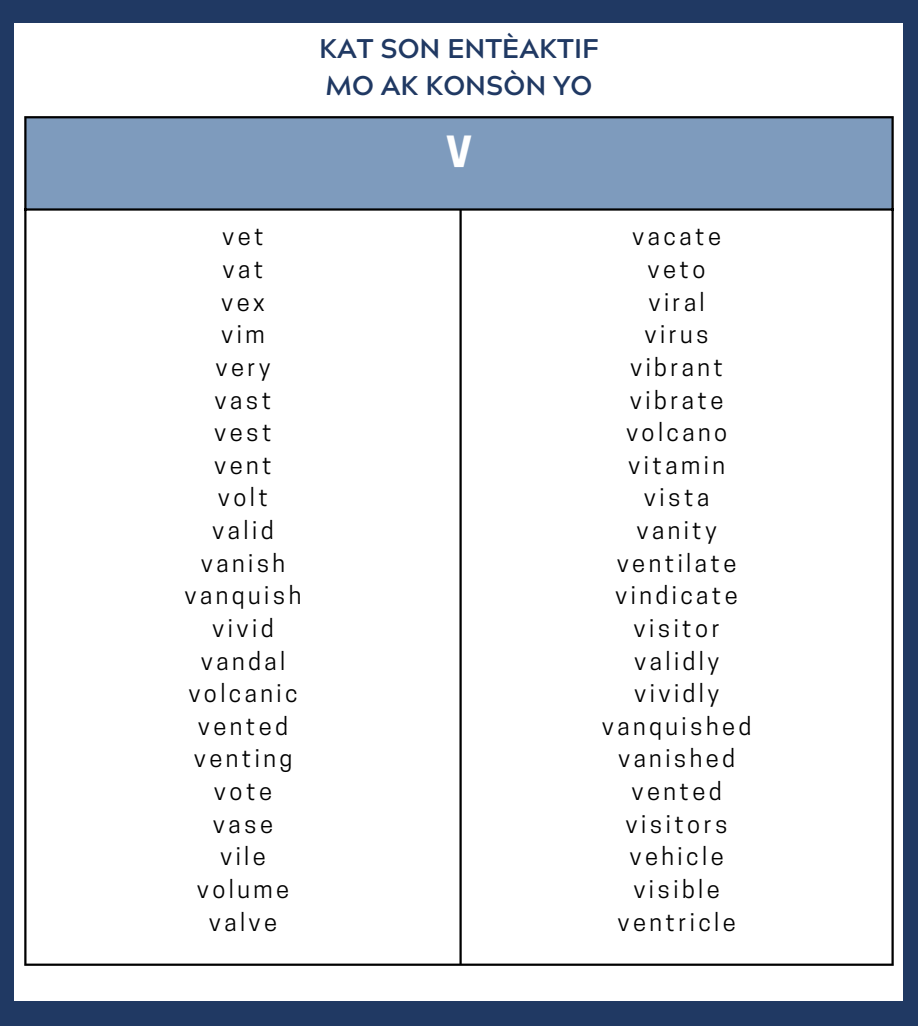
<style>
.page{position:relative;width:918px;height:1026px;background:#203963}
.page>*{position:absolute;margin:0;border:0;box-sizing:border-box;transform-origin:0 0}
.t1{font:700 40.35px "Cooper Hewitt";color:#fff}
.t2{font:700 27px/37.2px "Acherus Grotesque";color:#203963}
.t3{font:23.85px/32.7px "Cooper Hewitt";letter-spacing:.145em;color:#000;text-align:center}
</style>
<div class="page">
<div style="left:15px;top:23px;width:888px;height:978px;background:#fff"></div>
<div style="left:25px;top:117px;width:868px;height:93px;background:#7e9bbd"></div>
<hr style="left:24px;top:118px;width:3px;height:846px;background:#000">
<hr style="left:459px;top:211px;width:3px;height:753px;background:#000">
<hr style="left:891px;top:118px;width:3px;height:846px;background:#000">
<hr style="left:24px;top:116px;width:870px;height:2px;background:#000">
<hr style="left:24px;top:208px;width:870px;height:3px;background:#000">
<hr style="left:24px;top:964px;width:870px;height:2px;background:#000">
<p class="t2" style="left:319px;top:34px;width:281px">KAT SON ENTÈAKTIF<br>MO AK KONSÒN YO</p>
<h1 class="t1" style="left:446px;top:137px;width:27px">V</h1>
<p class="t3" style="left:185px;top:223px;width:118px">vet<br>vat<br>vex<br>vim<br>very vast vest vent<br>volt valid vanish vanquish vivid vandal volcanic vented venting vote vase<br>vile volume valve</p>
<p class="t3" style="left:602px;top:223px;width:151px">vacate veto<br>viral<br>virus vibrant vibrate volcano vitamin vista vanity ventilate vindicate visitor validly vividly vanquished vanished vented visitors vehicle visible ventricle</p>
</div>
